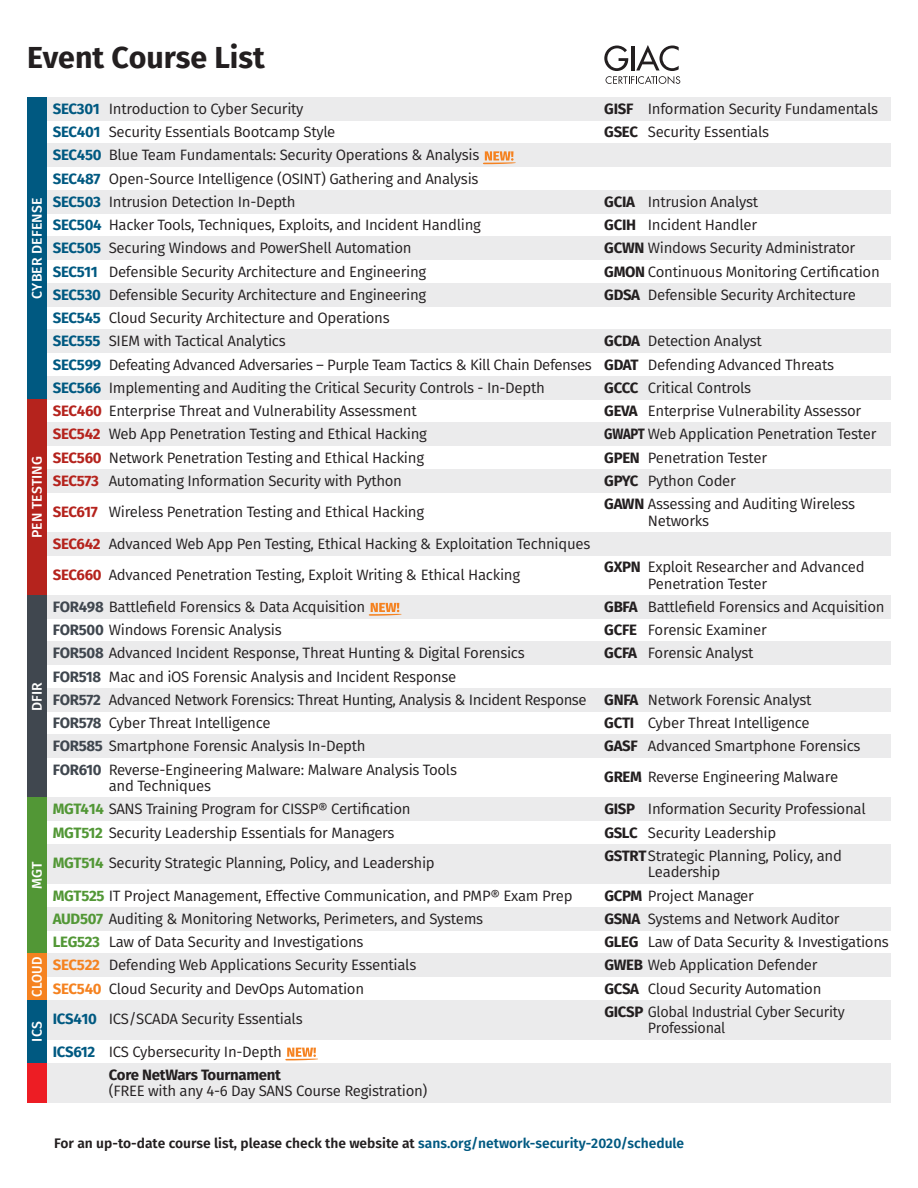
<style>
.page{position:relative;width:918px;height:1188px;background:#fff}
.page>*{position:absolute;margin:0;border:0;box-sizing:border-box;transform-origin:0 0}
.t1{font:700 30.45px "Fira Sans";color:#231f20}
.t2{font:15px/23.2px "Fira Sans";letter-spacing:-.02em;color:#231f20}
.t3{font:700 15px "Fira Sans";letter-spacing:-.02em;color:#231f20}
.t4{font:15px "Fira Sans";letter-spacing:-.02em;color:#231f20;scale:.96 1}
.t5{font:500 13.95px "Fira Sans";letter-spacing:.01em;color:#fff}
.t6{font:500 13.95px "Fira Sans";letter-spacing:.01em;color:#fff;scale:.93 1}
.t7{font:600 13.8px "Fira Sans";color:#231f20}
.s1{font-weight:700;color:#005981}
.s2{font-weight:700;color:#b5231d}
.s3{font-weight:700;color:#40474f}
.s4{font-weight:700;color:#529736}
.s5{font-weight:700;color:#f58220}
.s6{font-weight:700}
.s7{color:#005981}
</style>
<div class="page">
<div style="left:47px;top:97px;width:844px;height:23px;background:#ebebec"></div>
<div style="left:47px;top:144px;width:844px;height:23px;background:#ebebec"></div>
<div style="left:47px;top:190px;width:844px;height:23px;background:#ebebec"></div>
<div style="left:47px;top:237px;width:844px;height:23px;background:#ebebec"></div>
<div style="left:47px;top:283px;width:844px;height:23px;background:#ebebec"></div>
<div style="left:47px;top:330px;width:844px;height:23px;background:#ebebec"></div>
<div style="left:47px;top:376px;width:844px;height:23px;background:#ebebec"></div>
<div style="left:47px;top:423px;width:844px;height:23px;background:#ebebec"></div>
<div style="left:47px;top:469px;width:844px;height:23px;background:#ebebec"></div>
<div style="left:47px;top:532px;width:844px;height:23px;background:#ebebec"></div>
<div style="left:47px;top:595px;width:844px;height:23px;background:#ebebec"></div>
<div style="left:47px;top:688px;width:844px;height:23px;background:#ebebec"></div>
<div style="left:47px;top:642px;width:844px;height:23px;background:#ebebec"></div>
<div style="left:47px;top:907px;width:844px;height:23px;background:#ebebec"></div>
<div style="left:47px;top:953px;width:844px;height:24px;background:#ebebec"></div>
<div style="left:47px;top:735px;width:844px;height:23px;background:#ebebec"></div>
<div style="left:47px;top:798px;width:844px;height:23px;background:#ebebec"></div>
<div style="left:47px;top:844px;width:844px;height:40px;background:#ebebec"></div>
<div style="left:47px;top:1000px;width:844px;height:40px;background:#ebebec"></div>
<div style="left:47px;top:1063px;width:844px;height:40px;background:#ebebec"></div>
<svg style="left:483px;top:151px;width:33px;height:13px"></svg>
<svg style="left:368px;top:603px;width:34px;height:13px"></svg>
<svg style="left:285px;top:1048px;width:33px;height:12px"></svg>
<div style="left:27px;top:97px;width:20px;height:302px;background:#005981"></div>
<div style="left:27px;top:399px;width:20px;height:196px;background:#b5231d"></div>
<div style="left:27px;top:595px;width:20px;height:203px;background:#40474f"></div>
<div style="left:27px;top:798px;width:20px;height:155px;background:#529736"></div>
<div style="left:27px;top:953px;width:20px;height:47px;background:#f58220"></div>
<div style="left:27px;top:1000px;width:20px;height:63px;background:#005981"></div>
<div style="left:27px;top:1063px;width:20px;height:40px;background:#ed1d24"></div>
<svg style="left:604px;top:45px;width:76px;height:39px"></svg>
<h1 class="t1" style="left:27px;top:36px;width:239px">Event Course List</h1>
<p class="t5" style="left:27px;top:299px;width:103px;rotate:-90deg">CYBER DEFENSE</p>
<p class="t5" style="left:27px;top:538px;width:84px;rotate:-90deg">PEN TESTING</p>
<p class="t5" style="left:27px;top:711px;width:30px;rotate:-90deg">DFIR</p>
<p class="t5" style="left:27px;top:889px;width:29px;rotate:-90deg">MGT</p>
<p class="t6" style="left:27px;top:997px;width:45px;rotate:-90deg">CLOUD</p>
<p class="t5" style="left:27px;top:1042px;width:22px;rotate:-90deg">ICS</p>
<p class="t2" style="left:53px;top:97px;width:541px"><span class="s1">SEC301</span> Introduction to Cyber Security<br><span class="s1">SEC401</span> Security Essentials Bootcamp Style<br><span class="s1">SEC450</span> Blue Team Fundamentals: Security Operations &amp; Analysis<br><span class="s1">SEC487</span> Open-Source Intelligence (OSINT) Gathering and Analysis<br><span class="s1">SEC503</span> Intrusion Detection In-Depth<br><span class="s1">SEC504</span> Hacker Tools, Techniques, Exploits, and Incident Handling<br><span class="s1">SEC505</span> Securing Windows and PowerShell Automation<br><span class="s1">SEC511</span> Defensible Security Architecture and Engineering<br><span class="s1">SEC530</span> Defensible Security Architecture and Engineering<br><span class="s1">SEC545</span> Cloud Security Architecture and Operations<br><span class="s1">SEC555</span> SIEM with Tactical Analytics<br><span class="s1">SEC599</span> Defeating Advanced Adversaries – Purple Team Tactics &amp; Kill Chain Defenses <span class="s1">SEC566</span> Implementing and Auditing the Critical Security Controls - In-Depth <span class="s2">SEC460</span> Enterprise Threat and Vulnerability Assessment<br><span class="s2">SEC542</span> Web App Penetration Testing and Ethical Hacking<br><span class="s2">SEC560</span> Network Penetration Testing and Ethical Hacking<br><span class="s2">SEC573</span> Automating Information Security with Python</p>
<p class="t2" style="left:53px;top:495px;width:539px;line-height:32.2px"><span class="s2">SEC617</span> Wireless Penetration Testing and Ethical Hacking<br><span class="s2">SEC642</span> Advanced Web App Pen Testing, Ethical Hacking &amp; Exploitation Techniques</p>
<p class="t2" style="left:53px;top:558px;width:469px;line-height:32.2px"><span class="s2">SEC660</span> Advanced Penetration Testing, Exploit Writing &amp; Ethical Hacking<br><span class="s3">FOR498</span> Battlefield Forensics &amp; Data Acquisition</p>
<p class="t2" style="left:53px;top:618px;width:535px"><span class="s3">FOR500</span> Windows Forensic Analysis<br><span class="s3">FOR508</span> Advanced Incident Response, Threat Hunting &amp; Digital Forensics<br><span class="s3">FOR518</span> Mac and iOS Forensic Analysis and Incident Response<br><span class="s3">FOR572</span> Advanced Network Forensics: Threat Hunting, Analysis &amp; Incident Response <span class="s3">FOR578</span> Cyber Threat Intelligence<br><span class="s3">FOR585</span> Smartphone Forensic Analysis In-Depth<br><span class="s3">FOR610</span> Reverse-Engineering Malware: Malware Analysis Tools</p>
<p class="t2" style="left:53px;top:774px;width:359px;text-indent:56px">and Techniques<br><span class="s4">MGT414</span> SANS Training Program for CISSP® Certification<br><span class="s4">MGT512</span> Security Leadership Essentials for Managers</p>
<p class="t2" style="left:53px;top:847px;width:521px;line-height:32.2px"><span class="s4">MGT514</span> Security Strategic Planning, Policy, and Leadership<br><span class="s4">MGT525</span> IT Project Management, Effective Communication, and PMP® Exam Prep</p>
<p class="t2" style="left:53px;top:907px;width:432px"><span class="s4">AUD507</span> Auditing &amp; Monitoring Networks, Perimeters, and Systems <span class="s4">LEG523</span> Law of Data Security and Investigations<br><span class="s5">SEC522</span> Defending Web Applications Security Essentials<br><span class="s5">SEC540</span> Cloud Security and DevOps Automation</p>
<p class="t2" style="left:53px;top:1003px;width:251px;line-height:32.2px"><span class="s1">ICS410</span> ICS/SCADA Security Essentials<br><span class="s1">ICS612</span> ICS Cybersecurity In-Depth</p>
<p class="t3" style="left:109px;top:1064px;width:174px">Core NetWars Tournament</p>
<p class="t2" style="left:109px;top:1079px;width:320px">(FREE with any 4-6 Day SANS Course Registration)</p>
<p class="t2" style="left:604px;top:97px;width:275px"><span class="s6">GISF</span> Information Security Fundamentals<br><span class="s6">GSEC</span> Security Essentials</p>
<p class="t2" style="left:604px;top:190px;width:277px"><span class="s6">GCIA</span> Intrusion Analyst<br><span class="s6">GCIH</span> Incident Handler<br><span class="s6">GCWN</span> Windows Security Administrator <span class="s6">GMON</span> Continuous Monitoring Certification <span class="s6">GDSA</span> Defensible Security Architecture</p>
<p class="t2" style="left:604px;top:329px;width:274px"><span class="s6">GCDA</span> Detection Analyst<br><span class="s6">GDAT</span> Defending Advanced Threats<br><span class="s6">GCCC</span> Critical Controls<br><span class="s6">GEVA</span> Enterprise Vulnerability Assessor<br><span class="s6">GWAPT</span> Web Application Penetration Tester<br><span class="s6">GPEN</span> Penetration Tester<br><span class="s6">GPYC</span> Python Coder<br><span class="s6">GAWN</span> Assessing and Auditing Wireless</p>
<p class="t2" style="left:648px;top:509px;width:63px">Networks</p>
<p class="t2" style="left:648px;top:559px;width:218px;line-height:16.5px;text-indent:-44px"><span class="s6">GXPN</span> Exploit Researcher and Advanced<br>Penetration Tester</p>
<p class="t2" style="left:604px;top:595px;width:282px"><span class="s6">GBFA</span> Battlefield Forensics and Acquisition<br><span class="s6">GCFE</span> Forensic Examiner<br><span class="s6">GCFA</span> Forensic Analyst</p>
<p class="t2" style="left:604px;top:688px;width:258px"><span class="s6">GNFA</span> Network Forensic Analyst<br><span class="s6">GCTI</span> Cyber Threat Intelligence<br><span class="s6">GASF</span> Advanced Smartphone Forensics</p>
<p class="t2" style="left:604px;top:761px;width:263px;line-height:32px"><span class="s6">GREM</span> Reverse Engineering Malware<br><span class="s6">GISP</span> Information Security Professional</p>
<p class="t2" style="left:604px;top:821px;width:239px"><span class="s6">GSLC</span> Security Leadership<br><span class="s6">GSTRT</span>Strategic Planning, Policy, and</p>
<p class="t2" style="left:604px;top:860px;width:286px;text-indent:44px">Leadership<br><span class="s6">GCPM</span> Project Manager<br><span class="s6">GSNA</span> Systems and Network Auditor<br><span class="s6">GLEG</span> Law of Data Security &amp; Investigations<br><span class="s6">GWEB</span> Web Application Defender<br><span class="s6">GCSA</span> Cloud Security Automation<br><span class="s6">GICSP</span> Global Industrial Cyber Security</p>
<p class="t4" style="left:648px;top:1018px;width:82px">Professional</p>
<p class="t7" style="left:54px;top:1133px;width:632px">For an up-to-date course list, please check the website at <span class="s7">sans.org/network-security-2020/schedule</span></p>
</div>
